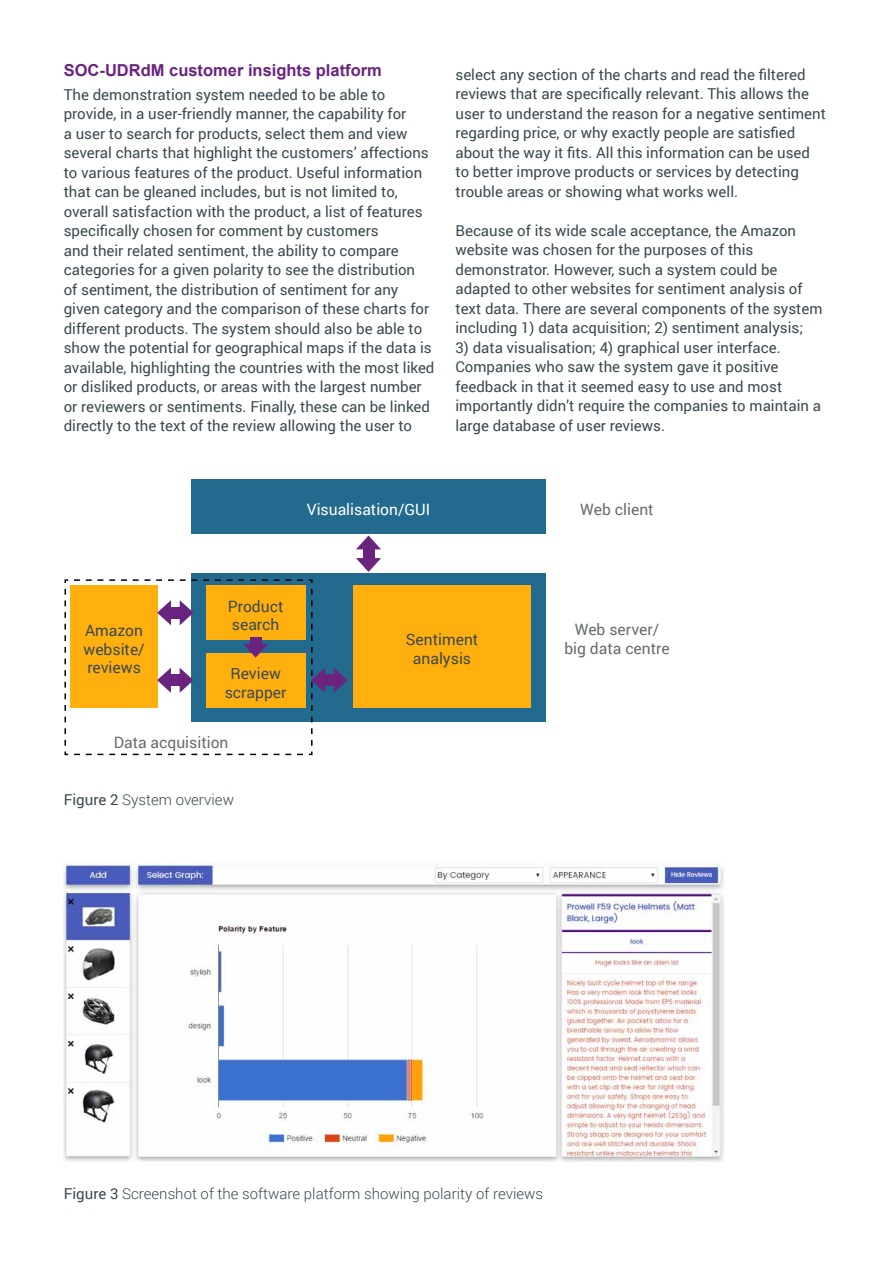
<style>
.page{position:relative;width:893px;height:1263px;background:#fff}
.page>*{position:absolute;margin:0;border:0;box-sizing:border-box;transform-origin:0 0}
.t1{font:700 16.5px "Arial";color:#6b2380}
.t2{font:15.6px/18.8px "Roboto";color:#3b4950;text-align:center}
.t3{font:15.6px/18.8px "Roboto";color:#676c6e;text-align:center}
.t4{font:15.6px "Roboto";color:#fff}
.t5{font:15px/19.5px "Roboto";color:#3b4950}
.t6{font:300 15px "Roboto";color:#3b4950}
.s1{font-weight:400}
</style>
<div class="page">
<div style="left:191px;top:573px;width:355px;height:149px;background:#236b8e"></div>
<div style="left:353px;top:585px;width:178px;height:123px;background:#ffb00f"></div>
<div style="left:191px;top:479px;width:355px;height:55px;background:#236b8e"></div>
<svg style="left:334px;top:668px;width:14px;height:25px"></svg>
<div style="left:321px;top:674px;width:17px;height:12px;background:#6b2380"></div>
<svg style="left:356px;top:558px;width:25px;height:14px"></svg>
<svg style="left:356px;top:535px;width:25px;height:14px"></svg>
<div style="left:363px;top:545px;width:11px;height:17px;background:#6b2380"></div>
<svg style="left:64px;top:579px;width:261px;height:177px"></svg>
<div style="left:250px;top:637px;width:11px;height:11px;background:#6b2380"></div>
<img style="left:64px;top:862px;width:660px;height:299px">
<p class="t1" style="left:64px;top:59px;width:320px">SOC-UDRdM customer insights platform</p>
<p class="t5" style="left:64px;top:84px;width:372px">The demonstration system needed to be able to provide, in a user-friendly manner, the capability for<br>a user to search for products, select them and view several charts that highlight the customers’ affections to various features of the product. Useful information that can be gleaned includes, but is not limited to, overall satisfaction with the product, a list of features specifically chosen for comment by customers<br>and their related sentiment, the ability to compare categories for a given polarity to see the distribution<br>of sentiment, the distribution of sentiment for any given category and the comparison of these charts for different products. The system should also be able to show the potential for geographical maps if the data is available, highlighting the countries with the most liked or disliked products, or areas with the largest number or reviewers or sentiments. Finally, these can be linked directly to the text of the review allowing the user to</p>
<p class="t5" style="left:455px;top:64px;width:372px">select any section of the charts and read the filtered reviews that are specifically relevant. This allows the user to understand the reason for a negative sentiment regarding price, or why exactly people are satisfied about the way it fits. All this information can be used to better improve products or services by detecting trouble areas or showing what works well.</p>
<p class="t5" style="left:455px;top:220px;width:368px">Because of its wide scale acceptance, the Amazon website was chosen for the purposes of this demonstrator. However, such a system could be adapted to other websites for sentiment analysis of text data. There are several components of the system including 1) data acquisition; 2) sentiment analysis;</p>
<p class="t5" style="left:455px;top:337px;width:367px">3) data visualisation; 4) graphical user interface.<br>Companies who saw the system gave it positive feedback in that it seemed easy to use and most importantly didn’t require the companies to maintain a large database of user reviews.</p>
<p class="t4" style="left:307px;top:499px;width:125px">Visualisation/GUI</p>
<p class="t3" style="left:580px;top:500px;width:75px">Web client</p>
<p class="t2" style="left:83px;top:620px;width:63px;text-align:justify">Amazon website/ reviews</p>
<p class="t2" style="left:228px;top:596px;width:57px;text-align:left">Product search</p>
<p class="t2" style="left:225px;top:663px;width:63px">Review scrapper</p>
<p class="t3" style="left:114px;top:733px;width:116px">Data acquisition</p>
<p class="t6" style="left:64px;top:789px;width:172px"><span class="s1">Figure 2</span> System overview</p>
<p class="t2" style="left:406px;top:630px;width:74px">Sentiment analysis</p>
<p class="t3" style="left:564px;top:620px;width:107px">Web server/ big data centre</p>
<p class="t6" style="left:64px;top:1183px;width:481px"><span class="s1">Figure 3</span> Screenshot of the software platform showing polarity of reviews</p>
</div>
